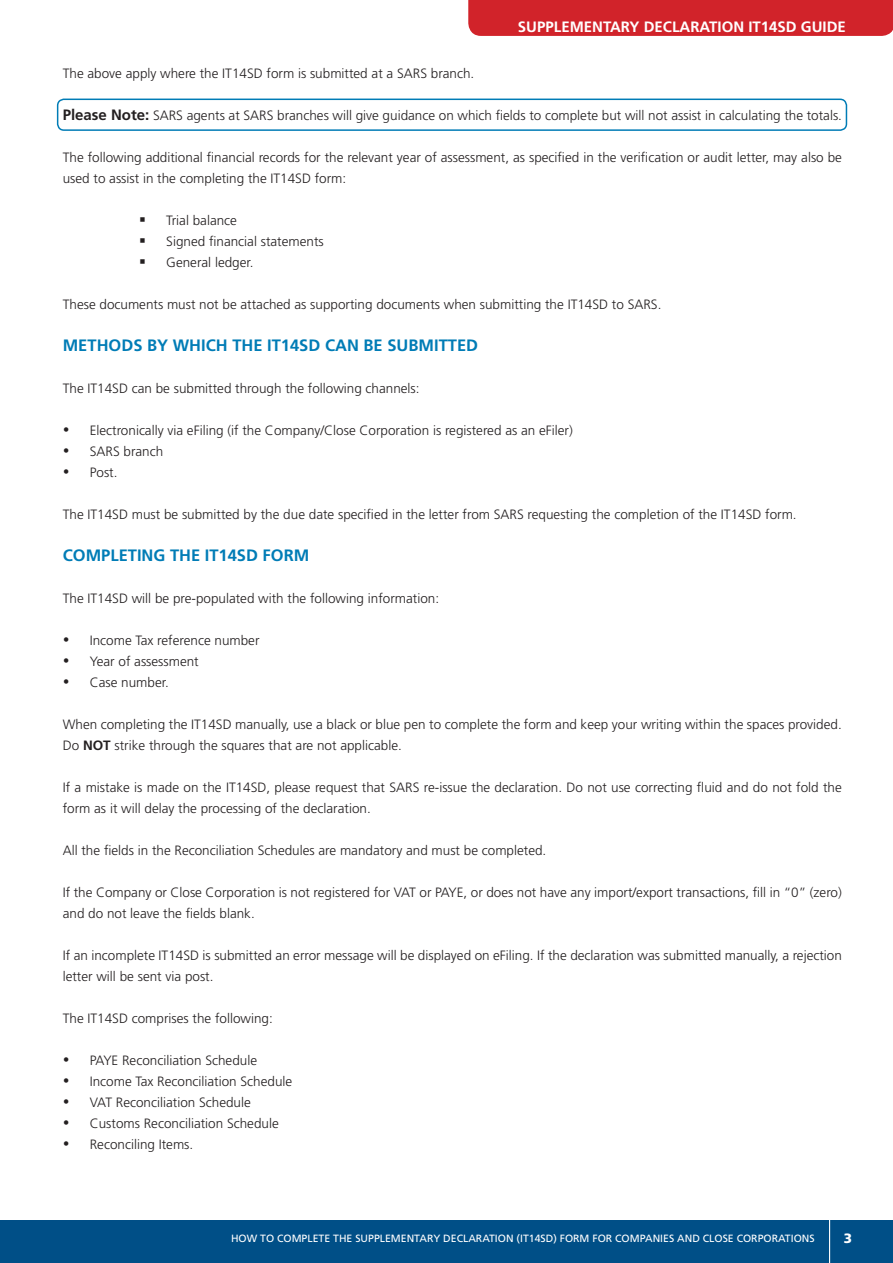
<style>
.page{position:relative;width:893px;height:1263px;background:#fff}
.page>*{position:absolute;margin:0;border:0;box-sizing:border-box;transform-origin:0 0}
.Pa1_wrd_1{font:700 16.5px "Frutiger";color:#007cb6}
.t1{font:700 15px "Frutiger";color:#fff}
.Pa2_wrd_1{font:300 13.5px/21px "Frutiger";color:#231f20}
.List_Paragraph{font:300 13.5px/21px "Frutiger";color:#231f20}
.t2{font:900 13.5px "Frutiger";color:#fff}
.t3{font:10.5px "Frutiger";color:#fff}
.s1{font-weight:700;font-size:15px}
.s2{font-weight:700}
</style>
<div class="page">
<div style="left:0;top:1220px;width:893px;height:43px;background:#004f87"></div>
<hr style="left:829px;top:1205px;width:1px;height:58px;background:#fff">
<div style="left:468px;top:0;width:425px;height:36px;background:#d1232a"></div>
<div style="left:57px;top:99px;width:790px;height:32px;border:2px solid #007cb6;border-radius:6px"></div>
<p class="t1" style="left:518px;top:18px;width:329px">SUPPLEMENTARY DECLARATION IT14SD GUIDE</p>
<p class="Pa2_wrd_1" style="left:63px;top:62px;width:413px">The above apply where the IT14SD form is submitted at a SARS branch.</p>
<p class="List_Paragraph" style="left:63px;top:104px;width:781px"><span class="s1">Please Note:</span> SARS agents at SARS branches will give guidance on which fields to complete but will not assist in calculating the totals.</p>
<p class="List_Paragraph" style="left:63px;top:146px;width:781px">The following additional financial records for the relevant year of assessment, as specified in the verification or audit letter, may also be used to assist in the completing the IT14SD form:</p>
<p class="List_Paragraph" style="left:139px;top:209px;width:99px">▪ Trial balance</p>
<p class="List_Paragraph" style="left:139px;top:230px;width:186px">▪ Signed financial statements</p>
<p class="List_Paragraph" style="left:139px;top:251px;width:116px">▪ General ledger.</p>
<p class="Pa2_wrd_1" style="left:63px;top:293px;width:600px">These documents must not be attached as supporting documents when submitting the IT14SD to SARS.</p>
<p class="Pa1_wrd_1" style="left:63px;top:335px;width:417px">METHODS BY WHICH THE IT14SD CAN BE SUBMITTED</p>
<p class="Pa2_wrd_1" style="left:63px;top:377px;width:358px">The IT14SD can be submitted through the following channels:</p>
<p class="Pa2_wrd_1" style="left:63px;top:419px;width:512px">• Electronically via eFiling (if the Company/Close Corporation is registered as an eFiler)</p>
<p class="Pa2_wrd_1" style="left:63px;top:440px;width:102px">• SARS branch</p>
<p class="Pa2_wrd_1" style="left:63px;top:461px;width:56px">• Post.</p>
<p class="Pa2_wrd_1" style="left:63px;top:503px;width:735px">The IT14SD must be submitted by the due date specified in the letter from SARS requesting the completion of the IT14SD form.</p>
<p class="Pa1_wrd_1" style="left:63px;top:545px;width:248px">COMPLETING THE IT14SD FORM</p>
<p class="Pa2_wrd_1" style="left:63px;top:587px;width:378px">The IT14SD will be pre-populated with the following information:</p>
<p class="Pa2_wrd_1" style="left:63px;top:629px;width:198px">• Income Tax reference number</p>
<p class="Pa2_wrd_1" style="left:63px;top:650px;width:138px">• Year of assessment</p>
<p class="Pa2_wrd_1" style="left:63px;top:671px;width:108px">• Case number.</p>
<p class="Pa2_wrd_1" style="left:63px;top:713px;width:781px">When completing the IT14SD manually, use a black or blue pen to complete the form and keep your writing within the spaces provided.<br>Do <span class="s2">NOT</span> strike through the squares that are not applicable.</p>
<p class="Pa2_wrd_1" style="left:63px;top:776px;width:781px">If a mistake is made on the IT14SD, please request that SARS re-issue the declaration. Do not use correcting fluid and do not fold the form as it will delay the processing of the declaration.</p>
<p class="Pa2_wrd_1" style="left:63px;top:839px;width:485px">All the fields in the Reconciliation Schedules are mandatory and must be completed.</p>
<p class="Pa2_wrd_1" style="left:63px;top:881px;width:781px">If the Company or Close Corporation is not registered for VAT or PAYE, or does not have any import/export transactions, fill in “0” (zero) and do not leave the fields blank.</p>
<p class="Pa2_wrd_1" style="left:63px;top:944px;width:781px">If an incomplete IT14SD is submitted an error message will be displayed on eFiling. If the declaration was submitted manually, a rejection letter will be sent via post.</p>
<p class="Pa2_wrd_1" style="left:63px;top:1007px;width:212px">The IT14SD comprises the following:</p>
<p class="Pa2_wrd_1" style="left:63px;top:1049px;width:196px">• PAYE Reconciliation Schedule</p>
<p class="Pa2_wrd_1" style="left:63px;top:1070px;width:231px">• Income Tax Reconciliation Schedule</p>
<p class="Pa2_wrd_1" style="left:63px;top:1091px;width:190px">• VAT Reconciliation Schedule</p>
<p class="Pa2_wrd_1" style="left:63px;top:1112px;width:218px">• Customs Reconciliation Schedule</p>
<p class="Pa2_wrd_1" style="left:63px;top:1133px;width:132px">• Reconciling Items.</p>
<p class="t3" style="left:231px;top:1232px;width:585px">HOW TO COMPLETE THE SUPPLEMENTARY DECLARATION (IT14SD) FORM FOR COMPANIES AND CLOSE CORPORATIONS</p>
<p class="t2" style="left:844px;top:1230px;width:10px">3</p>
</div>
